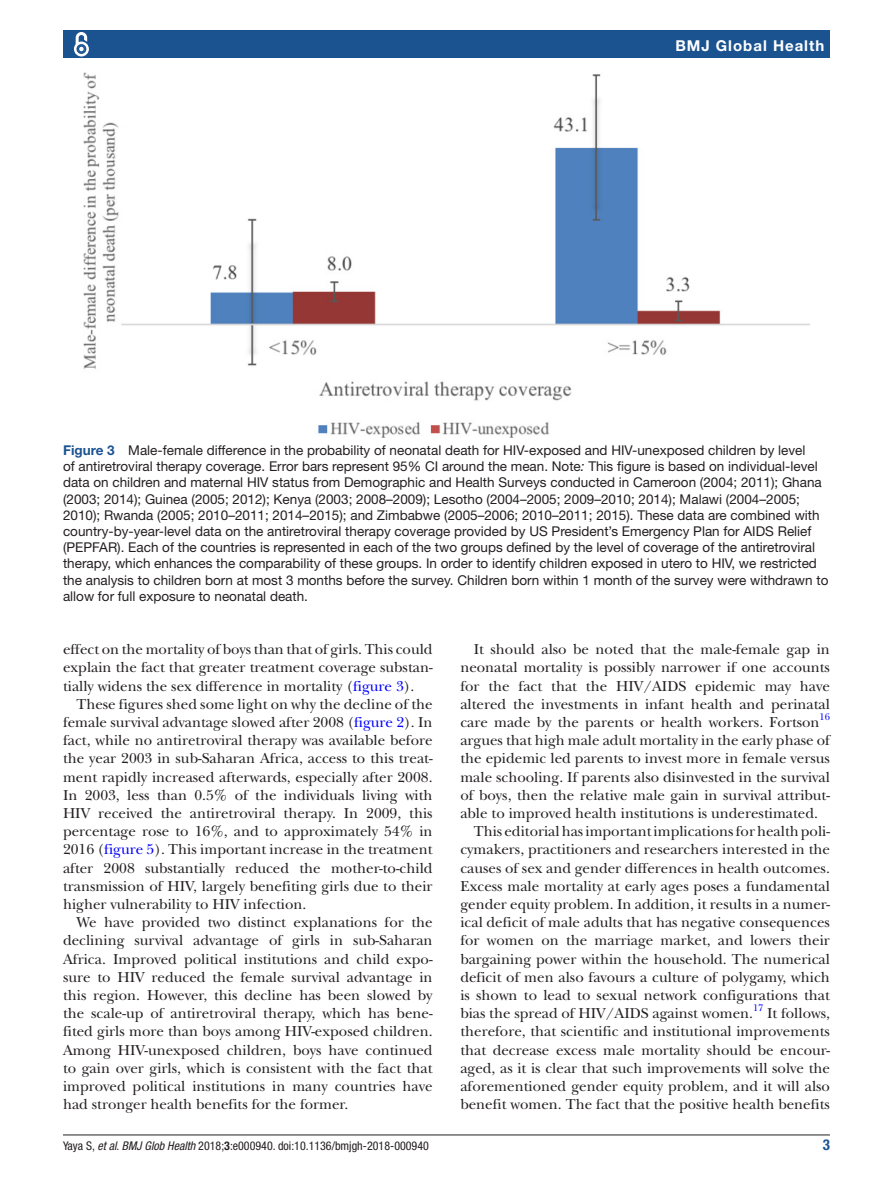
<style>
.page{position:relative;width:893px;height:1191px;background:#fff}
.page>*{position:absolute;margin:0;border:0;box-sizing:border-box;transform-origin:0 0}
.t1{font:15px/18.1px "New Baskerville";color:#231f20;text-align:justify}
.t2{font:700 15px "Helvetica Neue LT Std";letter-spacing:.065em;color:#fff}
.t3{font:700 condensed 15px "Helvetica Neue LT Std";color:#1b5391}
.t4{font:13.5px/16.2px "Helvetica Neue LT Std";color:#231f20}
.t5{font:condensed 12px "Helvetica Neue LT Std";color:#231f20}
.t6{font:9.9px "New Baskerville";color:#00f}
.s1{font-weight:700;color:#1b5391}
.s2{font-style:italic}
.s3{color:#00f}
.s4{font-weight:700}
</style>
<div class="page">
<hr style="left:63px;top:1134px;width:767px;height:1px;background:#231f20">
<div style="left:63px;top:31px;width:767px;height:27px;background:#1b5391"></div>
<svg style="left:74px;top:32px;width:15px;height:25px"></svg>
<div style="left:78px;top:45px;width:7px;height:8px;border:1px solid #1b5391;border-radius:50%"></div>
<img style="left:84px;top:73px;width:725px;height:364px">
<p class="t2" style="left:675px;top:36px;width:150px">BMJ Global Health</p>
<p class="t4" style="left:63px;top:442px;width:767px"><span class="s1">Figure 3</span> Male-female difference in the probability of neonatal death for HIV-exposed and HIV-unexposed children by level<br>of antiretroviral therapy coverage. Error bars represent 95% CI around the mean. Note<span class="s2">:</span> This figure is based on individual-level data on children and maternal HIV status from Demographic and Health Surveys conducted in Cameroon (2004; 2011); Ghana (2003; 2014); Guinea (2005; 2012); Kenya (2003; 2008–2009); Lesotho (2004–2005; 2009–2010; 2014); Malawi (2004–2005; 2010); Rwanda (2005; 2010–2011; 2014–2015); and Zimbabwe (2005–2006; 2010–2011; 2015). These data are combined with country-by-year-level data on the antiretroviral therapy coverage provided by US President’s Emergency Plan for AIDS Relief (PEPFAR). Each of the countries is represented in each of the two groups defined by the level of coverage of the antiretroviral therapy, which enhances the comparability of these groups. In order to identify children exposed in utero to HIV, we restricted the analysis to children born at most 3 months before the survey. Children born within 1 month of the survey were withdrawn to allow for full exposure to neonatal death.</p>
<p class="t1" style="left:63px;top:640px;width:371px">effect on the mortality of boys than that of girls. This could explain the fact that greater treatment coverage substan&shy;tially widens the sex difference in mortality (<span class="s3">figure 3</span>).</p>
<p class="t1" style="left:63px;top:695px;width:371px;text-indent:14px">These figures shed some light on why the decline of the female survival advantage slowed after 2008 (<span class="s3">figure 2</span>). In fact, while no antiretroviral therapy was available before the year 2003 in sub-Saharan Africa, access to this treat&shy;ment rapidly increased afterwards, especially after 2008.<br>In 2003, less than 0.5% of the individuals living with HIV received the antiretroviral therapy. In 2009, this percentage rose to 16%, and to approximately 54% in 2016 (<span class="s3">figure 5</span>). This important increase in the treatment after 2008 substantially reduced the mother-to-child transmission of HIV, largely benefiting girls due to their higher vulnerability to HIV infection.</p>
<p class="t1" style="left:63px;top:913px;width:371px;text-indent:14px">We have provided two distinct explanations for the declining survival advantage of girls in sub-Saharan Africa. Improved political institutions and child expo&shy;sure to HIV reduced the female survival advantage in this region. However, this decline has been slowed by the scale-up of antiretroviral therapy, which has bene&shy;fited girls more than boys among HIV-exposed children.<br>Among HIV-unexposed children, boys have continued to gain over girls, which is consistent with the fact that improved political institutions in many countries have had stronger health benefits for the former.</p>
<p class="t1" style="left:474px;top:640px;width:358px">It should also be noted that the male-female gap in</p>
<p class="t1" style="left:460px;top:658px;width:371px">neonatal mortality is possibly narrower if one accounts</p>
<p class="t1" style="left:460px;top:677px;width:371px">for the fact that the HIV/AIDS epidemic may have</p>
<p class="t1" style="left:460px;top:695px;width:371px">altered the investments in infant health and perinatal</p>
<p class="t1" style="left:460px;top:713px;width:371px">care made by the parents or health workers. Fortson<sup>16</sup></p>
<p class="t1" style="left:460px;top:731px;width:371px">argues that high male adult mortality in the early phase of</p>
<p class="t1" style="left:460px;top:749px;width:371px">the epidemic led parents to invest more in female versus</p>
<p class="t1" style="left:460px;top:767px;width:371px">male schooling. If parents also disinvested in the survival</p>
<p class="t1" style="left:460px;top:786px;width:371px">of boys, then the relative male gain in survival attribut-</p>
<p class="t1" style="left:460px;top:804px;width:359px">able to improved health institutions is underestimated.</p>
<p class="t1" style="left:474px;top:822px;width:358px">This editorial has important implications for health poli-</p>
<p class="t1" style="left:460px;top:840px;width:371px">cymakers, practitioners and researchers interested in the</p>
<p class="t1" style="left:460px;top:858px;width:371px">causes of sex and gender differences in health outcomes.</p>
<p class="t1" style="left:460px;top:877px;width:371px">Excess male mortality at early ages poses a fundamental</p>
<p class="t1" style="left:460px;top:895px;width:371px">gender equity problem. In addition, it results in a numer-</p>
<p class="t1" style="left:460px;top:913px;width:371px">ical deficit of male adults that has negative consequences</p>
<p class="t1" style="left:460px;top:931px;width:371px">for women on the marriage market, and lowers their</p>
<p class="t1" style="left:460px;top:949px;width:371px">bargaining power within the household. The numerical</p>
<p class="t1" style="left:460px;top:968px;width:371px">deficit of men also favours a culture of polygamy, which</p>
<p class="t1" style="left:460px;top:986px;width:371px">is shown to lead to sexual network configurations that</p>
<p class="t1" style="left:460px;top:1004px;width:294px">bias the spread of HIV/AIDS against women.</p>
<p class="t6" style="left:753px;top:1002px;width:12px">17</p>
<p class="t1" style="left:460px;top:1004px;width:371px;text-indent:307px">It follows, therefore, that scientific and institutional improvements that decrease excess male mortality should be encour&shy;aged, as it is clear that such improvements will solve the aforementioned gender equity problem, and it will also benefit women. The fact that the positive health benefits</p>
<p class="t5" style="left:63px;top:1138px;width:367px">Yaya S, <span class="s2">et al</span>. <span class="s2">BMJ Glob Health</span> 2018;<span class="s4">3</span>:e000940. doi:10.1136/bmjgh-2018-000940</p>
<p class="t3" style="left:823px;top:1135px;width:9px">3</p>
</div>
